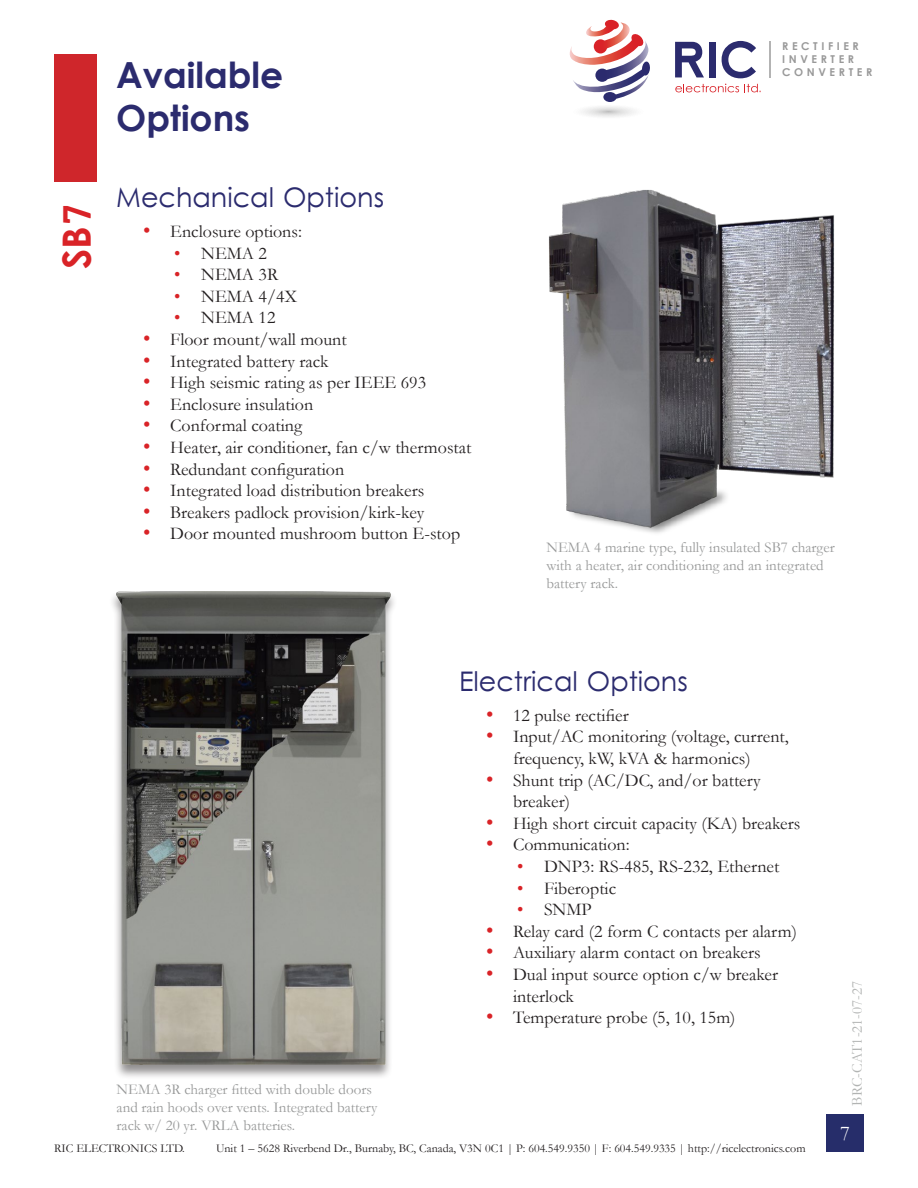
<style>
.page{position:relative;width:918px;height:1188px;background:#fff}
.page>*{position:absolute;margin:0;border:0;box-sizing:border-box;transform-origin:0 0}
.Sidebar_Text{font:700 39px "Levenim";color:#d92327}
.Main_H1{font:700 36px/43.2px "Levenim";color:#2b2b6e}
.Main_H2{font:27px "Levenim";color:#2b2b6e}
.t1{font:21px "Garamond";color:#fff}
.t2{font:18px/21.6px "Garamond";color:#231f20}
.Image_Description{font:15px/18px "Garamond";color:#989999}
.t3{font:15px "Garamond";color:#b2b4b3}
.t4{font:12px "Garamond";color:#231f20}
.t5{font:700 10.8px/12.9px "Levenim";color:#999}
.s1{font-size:21px;color:#d92327}
.s2{color:#d92327}
</style>
<div class="page">
<img style="left:549px;top:189px;width:285px;height:344px">
<div style="left:109px;top:590px;width:289px;height:490px;background:#231f20;opacity:.5"></div>
<img style="left:117px;top:592px;width:273px;height:473px">
<div style="left:827px;top:1114px;width:37px;height:38px;background:#262d6a"></div>
<div style="left:54px;top:54px;width:43px;height:128px;background:#cf262b"></div>
<svg style="left:675px;top:42px;width:29px;height:35px"></svg>
<div style="left:709px;top:42px;width:7px;height:35px;background:#2b2b6e"></div>
<svg style="left:722px;top:41px;width:34px;height:37px"></svg>
<svg style="left:564px;top:102px;width:88px;height:18px"></svg>
<svg style="left:675px;top:84px;width:64px;height:8px"></svg>
<svg style="left:746px;top:84px;width:15px;height:8px"></svg>
<svg style="left:603px;top:92px;width:14px;height:10px"></svg>
<svg style="left:569px;top:19px;width:81px;height:81px"></svg>
<hr style="left:769px;top:41px;width:1px;height:37px;background:#b3b3b3">
<p class="Sidebar_Text" style="left:54px;top:269px;width:67px;rotate:-90deg">SB7</p>
<p class="Main_H1" style="left:116px;top:57px;width:169px">Available<br>Options</p>
<p class="Main_H2" style="left:116px;top:181px;width:269px">Mechanical Options</p>
<p class="t2" style="left:143px;top:220px;width:160px"><span class="s1">•</span> Enclosure options:</p>
<p class="t2" style="left:174px;top:242px;width:94px"><span class="s2">•</span> NEMA 2</p>
<p class="t2" style="left:174px;top:263px;width:106px"><span class="s2">•</span> NEMA 3R</p>
<p class="t2" style="left:174px;top:285px;width:124px"><span class="s2">•</span> NEMA 4/4X</p>
<p class="t2" style="left:174px;top:307px;width:103px"><span class="s2">•</span> NEMA 12</p>
<p class="t2" style="left:143px;top:328px;width:205px"><span class="s1">•</span> Floor mount/wall mount</p>
<p class="t2" style="left:143px;top:350px;width:187px"><span class="s1">•</span> Integrated battery rack</p>
<p class="t2" style="left:143px;top:371px;width:284px"><span class="s1">•</span> High seismic rating as per IEEE 693</p>
<p class="t2" style="left:143px;top:393px;width:172px"><span class="s1">•</span> Enclosure insulation</p>
<p class="t2" style="left:143px;top:415px;width:160px"><span class="s1">•</span> Conformal coating</p>
<p class="t2" style="left:143px;top:436px;width:330px"><span class="s1">•</span> Heater, air conditioner, fan c/w thermostat</p>
<p class="t2" style="left:143px;top:458px;width:203px"><span class="s1">•</span> Redundant configuration</p>
<p class="t2" style="left:143px;top:479px;width:283px"><span class="s1">•</span> Integrated load distribution breakers</p>
<p class="t2" style="left:143px;top:501px;width:283px"><span class="s1">•</span> Breakers padlock provision/kirk-key</p>
<p class="t2" style="left:143px;top:523px;width:318px"><span class="s1">•</span> Door mounted mushroom button E-stop</p>
<p class="t5" style="left:782px;top:40px;width:92px">R E C T I F I E R<br>I N V E R T E R<br>C O N V E R T E R</p>
<p class="Image_Description" style="left:546px;top:538px;width:290px">NEMA 4 marine type, fully insulated SB7 charger with a heater, air conditioning and an integrated battery rack.</p>
<p class="Image_Description" style="left:117px;top:1080px;width:262px">NEMA 3R charger fitted with double doors and rain hoods over vents. Integrated battery rack w/ 20 yr. VRLA batteries.</p>
<p class="Main_H2" style="left:459px;top:665px;width:230px">Electrical Options</p>
<p class="t2" style="left:486px;top:704px;width:144px"><span class="s1">•</span> 12 pulse rectifier</p>
<p class="t2" style="left:513px;top:726px;width:277px;text-indent:-27px"><span class="s1">•</span> Input/AC monitoring (voltage, current, frequency, kW, kVA &amp; harmonics)</p>
<p class="t2" style="left:513px;top:769px;width:249px;text-indent:-27px"><span class="s1">•</span> Shunt trip (AC/DC, and/or battery breaker)</p>
<p class="t2" style="left:486px;top:812px;width:316px"><span class="s1">•</span> High short circuit capacity (KA) breakers</p>
<p class="t2" style="left:486px;top:834px;width:145px"><span class="s1">•</span> Communication:</p>
<p class="t2" style="left:517px;top:855px;width:264px"><span class="s2">•</span> DNP3: RS-485, RS-232, Ethernet</p>
<p class="t2" style="left:517px;top:877px;width:101px"><span class="s2">•</span> Fiberoptic</p>
<p class="t2" style="left:517px;top:898px;width:76px"><span class="s2">•</span> SNMP</p>
<p class="t2" style="left:486px;top:920px;width:312px"><span class="s1">•</span> Relay card (2 form C contacts per alarm)</p>
<p class="t2" style="left:486px;top:942px;width:276px"><span class="s1">•</span> Auxiliary alarm contact on breakers</p>
<p class="t2" style="left:513px;top:963px;width:267px;text-indent:-27px"><span class="s1">•</span> Dual input source option c/w breaker interlock</p>
<p class="t2" style="left:486px;top:1006px;width:251px"><span class="s1">•</span> Temperature probe (5, 10, 15m)</p>
<p class="t3" style="left:847px;top:1106px;width:126px;rotate:-90deg">BRC-CAT1-21-07-27</p>
<p class="t1" style="left:840px;top:1119px;width:11px">7</p>
<p class="t4" style="left:54px;top:1140px;width:132px">RIC ELECTRONICS LTD.</p>
<p class="t4" style="left:216px;top:1140px;width:591px">Unit 1 – 5628 Riverbend Dr., Burnaby, BC, Canada, V3N 0C1 | P: 604.549.9350 | F: 604.549.9335 | http://ricelectronics.com</p>
</div>
